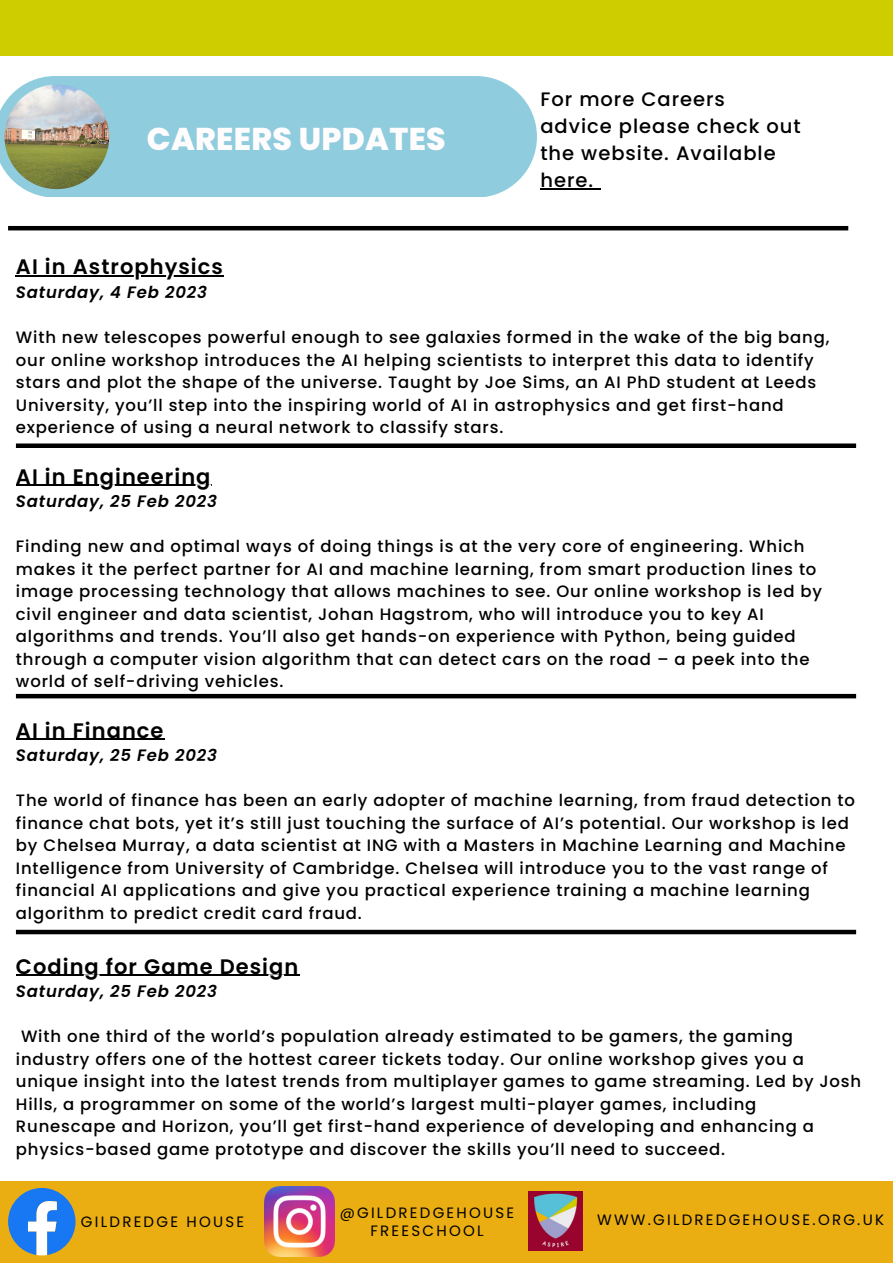
<style>
.page{position:relative;width:893px;height:1264px;background:#fff}
.page>*{position:absolute;margin:0;border:0;box-sizing:border-box;transform-origin:0 0}
.t1{font:800 31.5px "Poppins";letter-spacing:.01em;color:#fffcfd}
.t2{font:600 21px "Poppins";letter-spacing:.05em;color:#000}
.t3{font:500 19.5px/27px "Poppins";letter-spacing:.05em;color:#000}
.t4{font:500 16.5px/22.5px "Poppins";letter-spacing:.05em;color:#000}
.t5{font:italic 600 16.5px "Poppins";letter-spacing:.05em;color:#000}
.t6{font:15px/18px "Poppins";letter-spacing:.15em;color:#000;text-align:center}
</style>
<div class="page">
<div style="left:0;top:1181px;width:892px;height:81px;background:#ebae12"></div>
<svg style="left:8px;top:1187px;width:68px;height:68px"></svg>
<img style="left:265px;top:1186px;width:69px;height:70px">
<img style="left:528px;top:1191px;width:54px;height:59px">
<div style="left:0;top:0;width:892px;height:56px;background:#cdcd00"></div>
<hr style="left:16px;top:275px;width:208px;height:2px;background:#000">
<hr style="left:16px;top:485px;width:195px;height:1px;background:#000">
<hr style="left:16px;top:739px;width:149px;height:1px;background:#000">
<div style="left:0;top:76px;width:537px;height:121px;background:#8fcdde"></div>
<img style="left:5px;top:84px;width:104px;height:105px">
<hr style="left:540px;top:188px;width:54px;height:2px;background:#000">
<svg style="left:594px;top:188px;width:6px;height:2px"></svg>
<hr style="left:16px;top:974px;width:283px;height:2px;background:#000">
<div style="left:16px;top:443px;width:840px;height:5px;background:#000"></div>
<hr style="left:16px;top:694px;width:840px;height:4px;background:#000">
<div style="left:16px;top:929px;width:840px;height:5px;background:#000"></div>
<hr style="left:8px;top:226px;width:840px;height:4px;background:#000">
<h1 class="t1" style="left:147px;top:117px;width:300px">CAREERS UPDATES</h1>
<p class="t3" style="left:540px;top:86px;width:262px">For more Careers advice please check out the website. Available here.</p>
<p class="t2" style="left:16px;top:252px;width:208px">AI in Astrophysics</p>
<p class="t5" style="left:16px;top:281px;width:192px">Saturday, 4 Feb 2023</p>
<p class="t4" style="left:16px;top:326px;width:815px">With new telescopes powerful enough to see galaxies formed in the wake of the big bang, our online workshop introduces the AI helping scientists to interpret this data to identify stars and plot the shape of the universe. Taught by Joe Sims, an AI PhD student at Leeds University, you’ll step into the inspiring world of AI in astrophysics and get first-hand experience of using a neural network to classify stars.</p>
<p class="t2" style="left:16px;top:461px;width:196px">AI in Engineering</p>
<p class="t5" style="left:16px;top:490px;width:202px">Saturday, 25 Feb 2023</p>
<p class="t4" style="left:16px;top:535px;width:807px">Finding new and optimal ways of doing things is at the very core of engineering. Which makes it the perfect partner for AI and machine learning, from smart production lines to image processing technology that allows machines to see. Our online workshop is led by civil engineer and data scientist, Johan Hagstrom, who will introduce you to key AI algorithms and trends. You’ll also get hands-on experience with Python, being guided through a computer vision algorithm that can detect cars on the road – a peek into the world of self-driving vehicles.</p>
<p class="t2" style="left:16px;top:715px;width:149px">AI in Finance</p>
<p class="t5" style="left:16px;top:744px;width:202px">Saturday, 25 Feb 2023</p>
<p class="t4" style="left:16px;top:789px;width:840px">The world of finance has been an early adopter of machine learning, from fraud detection to finance chat bots, yet it’s still just touching the surface of AI’s potential. Our workshop is led by Chelsea Murray, a data scientist at ING with a Masters in Machine Learning and Machine Intelligence from University of Cambridge. Chelsea will introduce you to the vast range of financial AI applications and give you practical experience training a machine learning algorithm to predict credit card fraud.</p>
<p class="t2" style="left:16px;top:951px;width:284px">Coding for Game Design</p>
<p class="t5" style="left:16px;top:980px;width:202px">Saturday, 25 Feb 2023</p>
<p class="t4" style="left:16px;top:1025px;width:846px;text-indent:5px">With one third of the world’s population already estimated to be gamers, the gaming industry offers one of the hottest career tickets today. Our online workshop gives you a unique insight into the latest trends from multiplayer games to game streaming. Led by Josh Hills, a programmer on some of the world’s largest multi-player games, including<br>Runescape and Horizon, you’ll get first-hand experience of developing and enhancing a physics-based game prototype and discover the skills you’ll need to succeed.</p>
<p class="t6" style="left:81px;top:1212px;width:165px">GILDREDGE HOUSE</p>
<p class="t6" style="left:339px;top:1203px;width:176px">@GILDREDGEHOUSE<br>FREESCHOOL</p>
<p class="t6" style="left:597px;top:1210px;width:288px">WWW.GILDREDGEHOUSE.ORG.UK</p>
</div>
